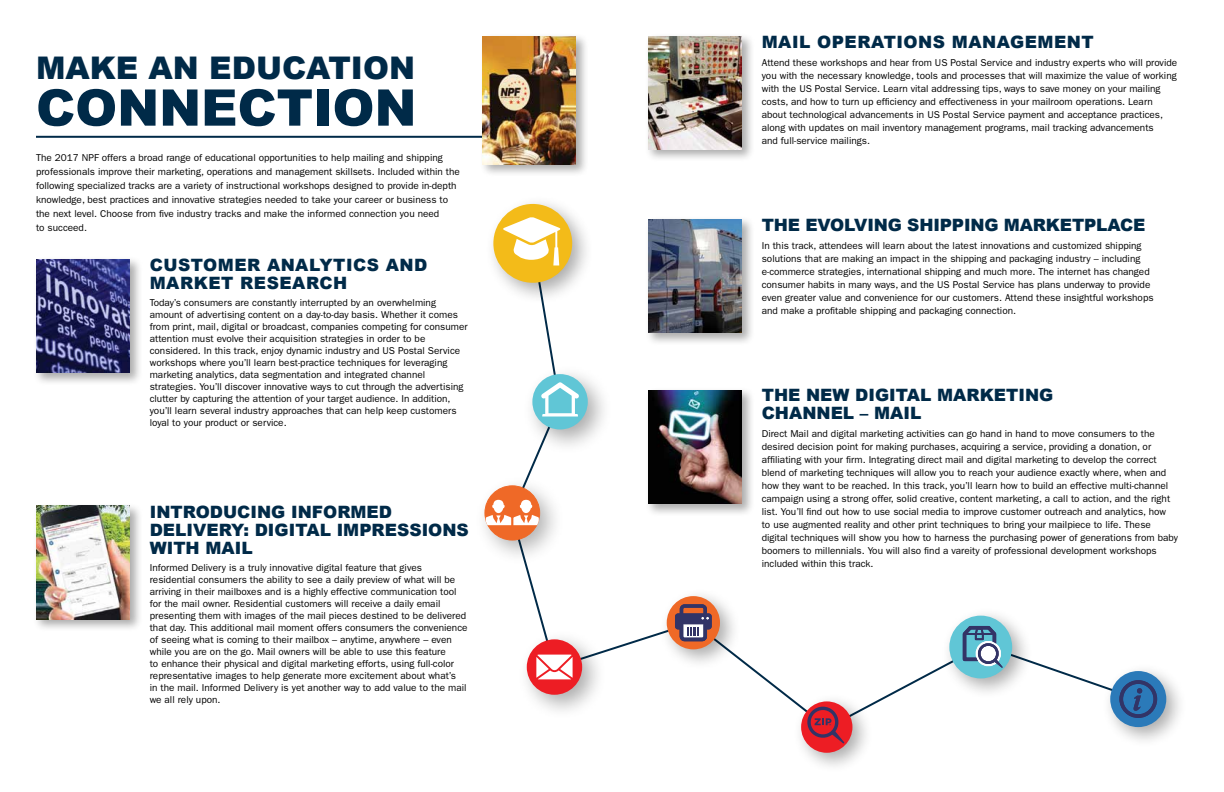
<style>
.page{position:relative;width:1224px;height:792px;background:#fff}
.page>*{position:absolute;margin:0;border:0;box-sizing:border-box;transform-origin:0 0}
.t1{font:900 50.6px "Arial";letter-spacing:-.005em;color:#002a48}
.t2{font:900 31.2px "Arial";color:#002a48}
.t3{font:900 17px/18px "Arial";color:#002a48}
.t4{font:900 17px/18px "Arial";letter-spacing:.03em;color:#002a48}
.t5{font:10px/13px "ITC Franklin Gothic Std";color:#000}
</style>
<div class="page">
<hr style="left:36px;top:136px;width:450px;height:2px;background:#002a48">
<div style="left:479px;top:33px;width:110px;height:144px;background:#000;opacity:.33"></div>
<img style="left:482px;top:36px;width:94px;height:128px">
<div style="left:33px;top:256px;width:110px;height:130px;background:#000;opacity:.33"></div>
<img style="left:36px;top:259px;width:94px;height:113px">
<div style="left:33px;top:503px;width:110px;height:129px;background:#000;opacity:.33"></div>
<img style="left:36px;top:506px;width:94px;height:113px">
<div style="left:645px;top:33px;width:110px;height:129px;background:#000;opacity:.33"></div>
<img style="left:648px;top:36px;width:94px;height:113px">
<div style="left:484px;top:195px;width:111px;height:110px;background:#000;opacity:.33"></div>
<div style="left:493px;top:204px;width:79px;height:79px;background:#f3bb19;border-radius:50%"></div>
<div style="left:793px;top:693px;width:81px;height:81px;background:#000;opacity:.33"></div>
<div style="left:801px;top:701px;width:51px;height:52px;background:#ed1d24;border-radius:50%"></div>
<div style="left:1102px;top:663px;width:86px;height:85px;background:#000;opacity:.33"></div>
<div style="left:1110px;top:671px;width:56px;height:56px;background:#2b7ab9;border-radius:50%"></div>
<svg style="left:486px;top:217px;width:671px;height:526px"></svg>
<h2 class="t2" style="left:36px;top:46px;width:381px">MAKE AN EDUCATION</h2>
<h1 class="t1" style="left:36px;top:71px;width:382px">CONNECTION</h1>
<p class="t5" style="left:36px;top:151px;width:425px;line-height:14px">The 2017 NPF offers a broad range of educational opportunities to help mailing and shipping professionals improve their marketing, operations and management skillsets. Included within the following specialized tracks are a variety of instructional workshops designed to provide in-depth knowledge, best practices and innovative strategies needed to take your career or business to the next level. Choose from five industry tracks and make the informed connection you need<br>to succeed.</p>
<h3 class="t4" style="left:150px;top:256px;width:279px">CUSTOMER ANALYTICS AND<br>MARKET RESEARCH</h3>
<p class="t5" style="left:150px;top:296px;width:319px;line-height:12px">Today’s consumers are constantly interrupted by an overwhelming amount of advertising content on a day-to-day basis. Whether it comes from print, mail, digital or broadcast, companies competing for consumer attention must evolve their acquisition strategies in order to be considered. In this track, enjoy dynamic industry and US Postal Service workshops where you’ll learn best-practice techniques for leveraging marketing analytics, data segmentation and integrated channel strategies. You’ll discover innovative ways to cut through the advertising clutter by capturing the attention of your target audience. In addition, you’ll learn several industry approaches that can help keep customers loyal to your product or service.</p>
<h3 class="t3" style="left:150px;top:502px;width:321px">INTRODUCING INFORMED<br>DELIVERY: DIGITAL IMPRESSIONS<br>WITH MAIL</h3>
<p class="t5" style="left:150px;top:561px;width:319px;line-height:12px">Informed Delivery is a truly innovative digital feature that gives residential consumers the ability to see a daily preview of what will be arriving in their mailboxes and is a highly effective communication tool for the mail owner. Residential customers will receive a daily email presenting them with images of the mail pieces destined to be delivered that day. This additional mail moment offers consumers the convenience of seeing what is coming to their mailbox – anytime, anywhere – even while you are on the go. Mail owners will be able to use this feature<br>to enhance their physical and digital marketing efforts, using full-color representative images to help generate more excitement about what’s<br>in the mail. Informed Delivery is yet another way to add value to the mail we all rely upon.</p>
<h3 class="t4" style="left:762px;top:33px;width:334px">MAIL OPERATIONS MANAGEMENT</h3>
<p class="t5" style="left:762px;top:56px;width:417px">Attend these workshops and hear from US Postal Service and industry experts who will provide you with the necessary knowledge, tools and processes that will maximize the value of working with the US Postal Service. Learn vital addressing tips, ways to save money on your mailing costs, and how to turn up efficiency and effectiveness in your mailroom operations. Learn about technological advancements in US Postal Service payment and acceptance practices, along with updates on mail inventory management programs, mail tracking advancements<br>and full-service mailings.</p>
<h3 class="t3" style="left:762px;top:216px;width:385px">THE EVOLVING SHIPPING MARKETPLACE</h3>
<p class="t5" style="left:762px;top:239px;width:393px">In this track, attendees will learn about the latest innovations and customized shipping solutions that are making an impact in the shipping and packaging industry – including e-commerce strategies, international shipping and much more. The internet has changed consumer habits in many ways, and the US Postal Service has plans underway to provide even greater value and convenience for our customers. Attend these insightful workshops and make a profitable shipping and packaging connection.</p>
<h3 class="t3" style="left:762px;top:386px;width:293px">THE NEW DIGITAL MARKETING<br>CHANNEL – MAIL</h3>
<p class="t5" style="left:762px;top:427px;width:418px">Direct Mail and digital marketing activities can go hand in hand to move consumers to the desired decision point for making purchases, acquiring a service, providing a donation, or affiliating with your firm. Integrating direct mail and digital marketing to develop the correct blend of marketing techniques will allow you to reach your audience exactly where, when and how they want to be reached. In this track, you’ll learn how to build an effective multi-channel campaign using a strong offer, solid creative, content marketing, a call to action, and the right list. You’ll find out how to use social media to improve customer outreach and analytics, how<br>to use augmented reality and other print techniques to bring your mailpiece to life. These digital techniques will show you how to harness the purchasing power of generations from baby boomers to millennials. You will also find a vareity of professional development workshops included within this track.</p>
</div>
